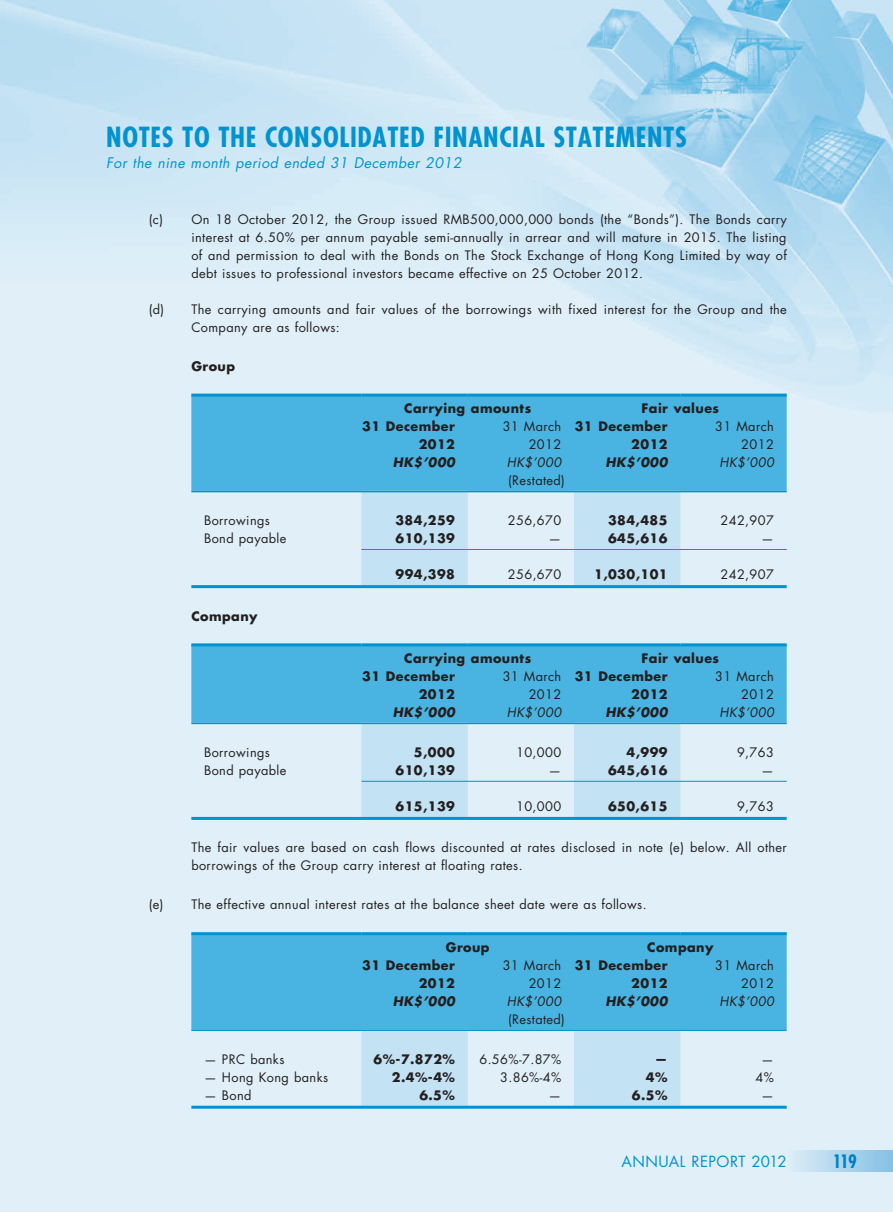
<style>
.page{position:relative;width:893px;height:1212px;background:#fff}
.page>*{position:absolute;margin:0;border:0;box-sizing:border-box;transform-origin:0 0}
.t1{font:700 condensed 27px "Futura";letter-spacing:.025em;color:#0093d0}
.t2{font:700 condensed 18px "Futura";color:#0093d0}
.t3{font:15px "Futura";letter-spacing:.035em;color:#0093d0}
.t4{font:italic 14.25px "Futura";letter-spacing:.03em;color:#0093d0}
.t5{font:12.75px/18px "Futura";letter-spacing:.03em;color:#231f20;text-align:right}
.t6{font:700 12.75px/18px "Futura";letter-spacing:.035em;color:#231f20;text-align:right}
.t7{font:italic 700 12.75px "Futura";letter-spacing:.035em;color:#231f20}
.t8{font:italic 12.75px "Futura";letter-spacing:.03em;color:#231f20}
</style>
<div class="page">
<img style="left:0;top:0;width:893px;height:1212px">
<div style="left:787px;top:1150px;width:106px;height:21px;background:linear-gradient(to right,#deedf7,#86c0e5)"></div>
<div style="left:191px;top:397px;width:596px;height:94px;background:#49b4e1"></div>
<svg style="left:361px;top:492px;width:319px;height:93px"></svg>
<hr style="left:191px;top:394px;width:170px;height:3px;background:#0093d0">
<hr style="left:361px;top:394px;width:107px;height:3px;background:#0093d0">
<hr style="left:468px;top:394px;width:106px;height:3px;background:#0093d0">
<hr style="left:574px;top:394px;width:106px;height:3px;background:#0093d0">
<hr style="left:680px;top:394px;width:107px;height:3px;background:#0093d0">
<hr style="left:191px;top:491px;width:596px;height:1px;background:#0093d0">
<hr style="left:361px;top:549px;width:426px;height:1px;background:#0093d0">
<hr style="left:191px;top:585px;width:596px;height:3px;background:#0093d0">
<div style="left:191px;top:646px;width:596px;height:77px;background:#49b4e1"></div>
<svg style="left:361px;top:724px;width:319px;height:93px"></svg>
<hr style="left:191px;top:643px;width:170px;height:3px;background:#0093d0">
<hr style="left:361px;top:643px;width:107px;height:3px;background:#0093d0">
<hr style="left:468px;top:643px;width:106px;height:3px;background:#0093d0">
<hr style="left:574px;top:643px;width:106px;height:3px;background:#0093d0">
<hr style="left:680px;top:643px;width:107px;height:3px;background:#0093d0">
<hr style="left:191px;top:723px;width:596px;height:1px;background:#0093d0">
<hr style="left:361px;top:781px;width:426px;height:1px;background:#0093d0">
<hr style="left:191px;top:817px;width:596px;height:3px;background:#0093d0">
<div style="left:191px;top:935px;width:596px;height:94px;background:#49b4e1"></div>
<svg style="left:361px;top:1031px;width:319px;height:75px"></svg>
<hr style="left:191px;top:932px;width:170px;height:3px;background:#0093d0">
<hr style="left:361px;top:932px;width:107px;height:3px;background:#0093d0">
<hr style="left:468px;top:932px;width:106px;height:3px;background:#0093d0">
<hr style="left:574px;top:932px;width:106px;height:3px;background:#0093d0">
<hr style="left:680px;top:932px;width:107px;height:3px;background:#0093d0">
<hr style="left:191px;top:1029px;width:596px;height:2px;background:#0093d0">
<hr style="left:191px;top:1106px;width:596px;height:3px;background:#0093d0">
<h1 class="t1" style="left:106px;top:120px;width:582px">NOTES TO THE CONSOLIDATED FINANCIAL STATEMENTS</h1>
<p class="t4" style="left:106px;top:154px;width:357px">For the nine month period ended 31 December 2012</p>
<p class="t5" style="left:191px;top:210px;width:597px;text-align:justify;text-indent:11px">n 18 October 2012, the Group issued RMB500,000,000 bonds (the “Bonds”). The Bonds carry interest at 6.50% per annum payable semi-annually in arrear and will mature in 2015. The listing of and permission to deal with the Bonds on The Stock Exchange of Hong Kong Limited by way of debt issues to professional investors became effective on 25 October 2012.</p>
<p class="t5" style="left:149px;top:300px;width:34px">(d) T</p>
<p class="t5" style="left:149px;top:210px;width:32px">(c) O</p>
<p class="t5" style="left:191px;top:300px;width:597px;text-align:left;text-indent:6px">he carrying amounts and fair values of the borrowings with fixed interest for the Group and the<br>Company are as follows:</p>
<p class="t6" style="left:191px;top:357px;width:45px">Group</p>
<p class="t6" style="left:404px;top:399px;width:128px">Carrying amounts</p>
<p class="t6" style="left:642px;top:399px;width:79px">Fair values</p>
<p class="t6" style="left:362px;top:417px;width:94px">31 December<br>2012</p>
<p class="t5" style="left:503px;top:417px;width:60px">31 March<br>2012</p>
<p class="t6" style="left:575px;top:417px;width:94px">31 December<br>2012</p>
<p class="t5" style="left:715px;top:417px;width:60px">31 March<br>2012</p>
<p class="t7" style="left:393px;top:454px;width:64px">HK$’000</p>
<p class="t8" style="left:507px;top:454px;width:56px">HK$’000</p>
<p class="t7" style="left:605px;top:454px;width:64px">HK$’000</p>
<p class="t8" style="left:719px;top:454px;width:56px">HK$’000</p>
<p class="t5" style="left:508px;top:471px;width:58px">(Restated)</p>
<p class="t5" style="left:204px;top:512px;width:67px">Borrowings</p>
<p class="t6" style="left:395px;top:511px;width:61px">384,259</p>
<p class="t5" style="left:508px;top:512px;width:55px">256,670</p>
<p class="t6" style="left:608px;top:511px;width:61px">384,485</p>
<p class="t5" style="left:720px;top:512px;width:55px">242,907</p>
<p class="t5" style="left:204px;top:530px;width:84px">Bond payable</p>
<p class="t6" style="left:395px;top:529px;width:61px">610,139</p>
<p class="t5" style="left:548px;top:530px;width:14px">—</p>
<p class="t6" style="left:608px;top:529px;width:61px">645,616</p>
<p class="t5" style="left:761px;top:530px;width:14px">—</p>
<p class="t6" style="left:395px;top:565px;width:61px">994,398</p>
<p class="t5" style="left:508px;top:566px;width:55px">256,670</p>
<p class="t6" style="left:594px;top:565px;width:75px">1,030,101</p>
<p class="t5" style="left:720px;top:566px;width:55px">242,907</p>
<p class="t6" style="left:191px;top:607px;width:68px">Company</p>
<p class="t6" style="left:404px;top:649px;width:128px">Carrying amounts</p>
<p class="t6" style="left:642px;top:649px;width:79px">Fair values</p>
<p class="t6" style="left:362px;top:667px;width:94px">31 December<br>2012</p>
<p class="t5" style="left:503px;top:667px;width:60px">31 March<br>2012</p>
<p class="t6" style="left:575px;top:667px;width:94px">31 December<br>2012</p>
<p class="t5" style="left:715px;top:667px;width:60px">31 March<br>2012</p>
<p class="t7" style="left:393px;top:703px;width:64px">HK$’000</p>
<p class="t8" style="left:507px;top:704px;width:56px">HK$’000</p>
<p class="t7" style="left:605px;top:703px;width:64px">HK$’000</p>
<p class="t8" style="left:720px;top:704px;width:56px">HK$’000</p>
<p class="t5" style="left:204px;top:743px;width:67px">Borrowings</p>
<p class="t6" style="left:414px;top:743px;width:43px">5,000</p>
<p class="t5" style="left:516px;top:743px;width:47px">10,000</p>
<p class="t6" style="left:626px;top:743px;width:43px">4,999</p>
<p class="t5" style="left:737px;top:743px;width:38px">9,763</p>
<p class="t5" style="left:204px;top:761px;width:84px">Bond payable</p>
<p class="t6" style="left:395px;top:761px;width:61px">610,139</p>
<p class="t5" style="left:549px;top:761px;width:14px">—</p>
<p class="t6" style="left:608px;top:761px;width:61px">645,616</p>
<p class="t5" style="left:761px;top:761px;width:14px">—</p>
<p class="t6" style="left:395px;top:797px;width:61px">615,139</p>
<p class="t5" style="left:516px;top:797px;width:47px">10,000</p>
<p class="t6" style="left:608px;top:797px;width:61px">650,615</p>
<p class="t5" style="left:737px;top:797px;width:38px">9,763</p>
<p class="t5" style="left:191px;top:839px;width:597px;text-align:left">The fair values are based on cash flows discounted at rates disclosed in note (e) below. All other borrowings of the Group carry interest at floating rates.</p>
<p class="t5" style="left:149px;top:896px;width:33px">(e) T</p>
<p class="t5" style="left:198px;top:896px;width:450px">he effective annual interest rates at the balance sheet date were as follows.</p>
<p class="t6" style="left:446px;top:938px;width:45px">Group</p>
<p class="t6" style="left:647px;top:938px;width:68px">Company</p>
<p class="t6" style="left:362px;top:956px;width:94px">31 December<br>2012</p>
<p class="t5" style="left:503px;top:956px;width:60px">31 March<br>2012</p>
<p class="t6" style="left:575px;top:956px;width:94px">31 December<br>2012</p>
<p class="t5" style="left:715px;top:956px;width:60px">31 March<br>2012</p>
<p class="t7" style="left:393px;top:992px;width:64px">HK$’000</p>
<p class="t8" style="left:507px;top:993px;width:56px">HK$’000</p>
<p class="t7" style="left:605px;top:992px;width:64px">HK$’000</p>
<p class="t8" style="left:719px;top:993px;width:56px">HK$’000</p>
<p class="t5" style="left:508px;top:1010px;width:58px">(Restated)</p>
<p class="t5" style="left:204px;top:1050px;width:82px">— PRC banks</p>
<p class="t6" style="left:373px;top:1050px;width:83px">6%-7.872%</p>
<p class="t5" style="left:479px;top:1050px;width:83px">6.56%-7.87%</p>
<p class="t6" style="left:655px;top:1050px;width:14px">—</p>
<p class="t5" style="left:761px;top:1050px;width:14px">—</p>
<p class="t5" style="left:204px;top:1068px;width:126px">— Hong Kong banks</p>
<p class="t6" style="left:392px;top:1068px;width:65px">2.4%-4%</p>
<p class="t5" style="left:500px;top:1068px;width:63px">3.86%-4%</p>
<p class="t6" style="left:646px;top:1068px;width:23px">4%</p>
<p class="t5" style="left:755px;top:1068px;width:20px">4%</p>
<p class="t5" style="left:204px;top:1086px;width:49px">— Bond</p>
<p class="t6" style="left:419px;top:1086px;width:37px">6.5%</p>
<p class="t5" style="left:548px;top:1086px;width:14px">—</p>
<p class="t6" style="left:632px;top:1086px;width:37px">6.5%</p>
<p class="t5" style="left:761px;top:1086px;width:14px">—</p>
<p class="t3" style="left:621px;top:1151px;width:167px">Annual Report 2012</p>
<h2 class="t2" style="left:833px;top:1150px;width:25px">119</h2>
</div>
